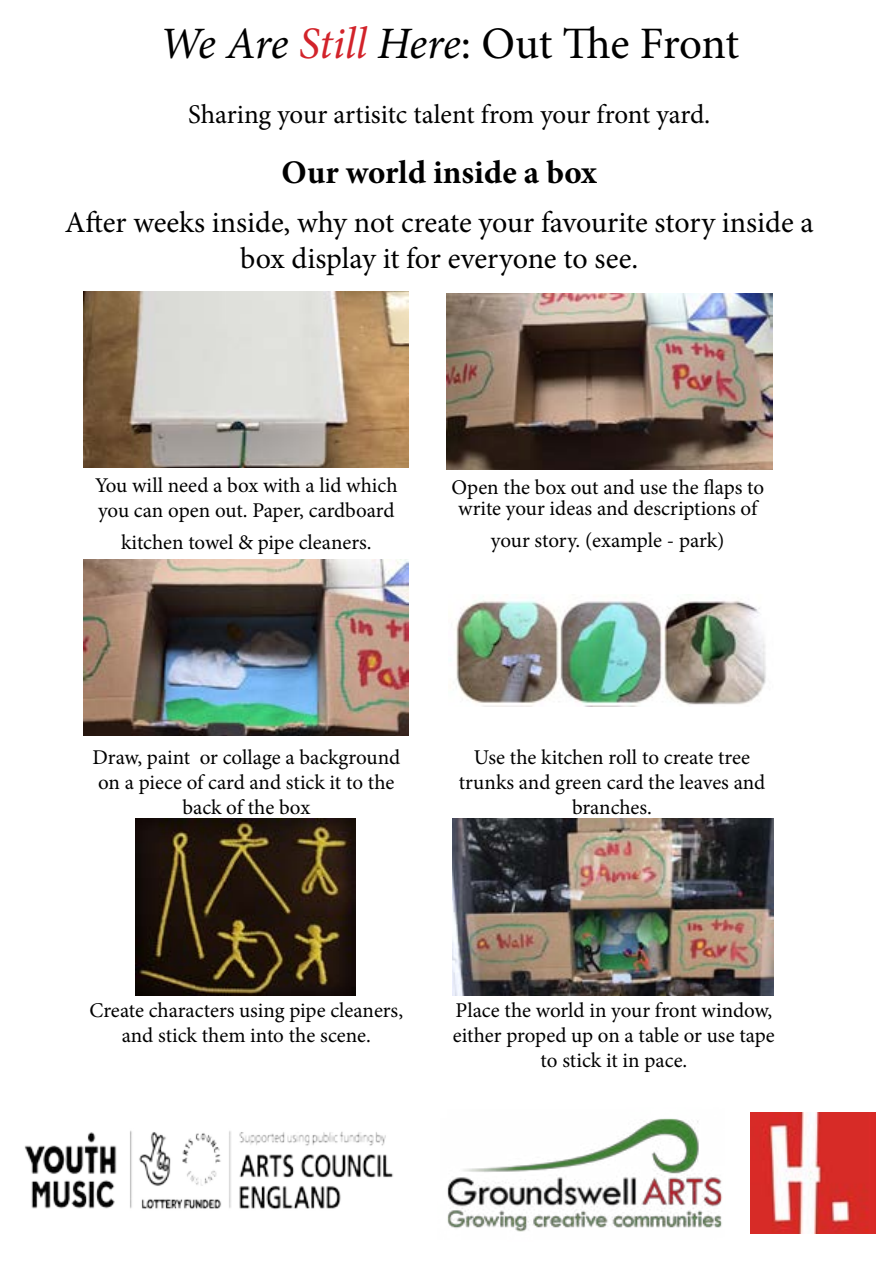
<style>
.page{position:relative;width:893px;height:1263px;background:#fff}
.page>*{position:absolute;margin:0;border:0;box-sizing:border-box;transform-origin:0 0}
.t1{font:45px "Minion Pro";letter-spacing:-.01em;color:#000}
.t2{font:700 33px "Minion Pro";color:#000}
.t3{font:30px/36px "Minion Pro";letter-spacing:-.005em;color:#000;text-align:center}
.t4{font:27px "Minion Pro";letter-spacing:-.005em;color:#000}
.t5{font:21px/25.2px "Minion Pro";letter-spacing:-.005em;color:#000;text-align:center}
.s1{font-style:italic}
.s2{font-style:italic;color:#d2232a}
</style>
<div class="page">
<img style="left:83px;top:291px;width:325px;height:177px">
<img style="left:447px;top:293px;width:325px;height:177px">
<img style="left:83px;top:559px;width:325px;height:177px">
<img style="left:456px;top:599px;width:310px;height:108px">
<img style="left:136px;top:819px;width:220px;height:176px">
<img style="left:453px;top:819px;width:321px;height:176px">
<img style="left:447px;top:1118px;width:276px;height:114px">
<img style="left:24px;top:1130px;width:369px;height:80px">
<img style="left:750px;top:1113px;width:126px;height:120px">
<h1 class="t1" style="left:159px;top:14px;width:581px"><span class="s1">We Are</span> <span class="s2">Still</span> <span class="s1">Here</span>: Out The Front</h1>
<p class="t4" style="left:188px;top:96px;width:524px">Sharing your artisitc talent from your front yard.</p>
<h2 class="t2" style="left:282px;top:150px;width:317px">Our world inside a box</h2>
<h3 class="t3" style="left:65px;top:205px;width:750px">After weeks inside, why not create your favourite story inside a box display it for everyone to see.</h3>
<p class="t5" style="left:95px;top:472px;width:304px;text-align:left">You will need a box with a lid which you can open out. Paper, cardboard</p>
<p class="t5" style="left:121px;top:530px;width:252px">kitchen towel &amp; pipe cleaners.</p>
<p class="t5" style="left:451px;top:477px;width:314px;line-height:21px">Open the box out and use the flaps to write your ideas and descriptions of</p>
<p class="t5" style="left:491px;top:528px;width:235px">your story. (example - park)</p>
<p class="t5" style="left:92px;top:744px;width:309px">Draw, paint or collage a background on a piece of card and stick it to the back of the box</p>
<p class="t5" style="left:459px;top:744px;width:308px">Use the kitchen roll to create tree trunks and green card the leaves and branches.</p>
<p class="t5" style="left:89px;top:997px;width:315px">Create characters using pipe cleaners, and stick them into the scene.</p>
<p class="t5" style="left:453px;top:997px;width:323px">Place the world in your front window, either proped up on a table or use tape to stick it in pace.</p>
</div>
